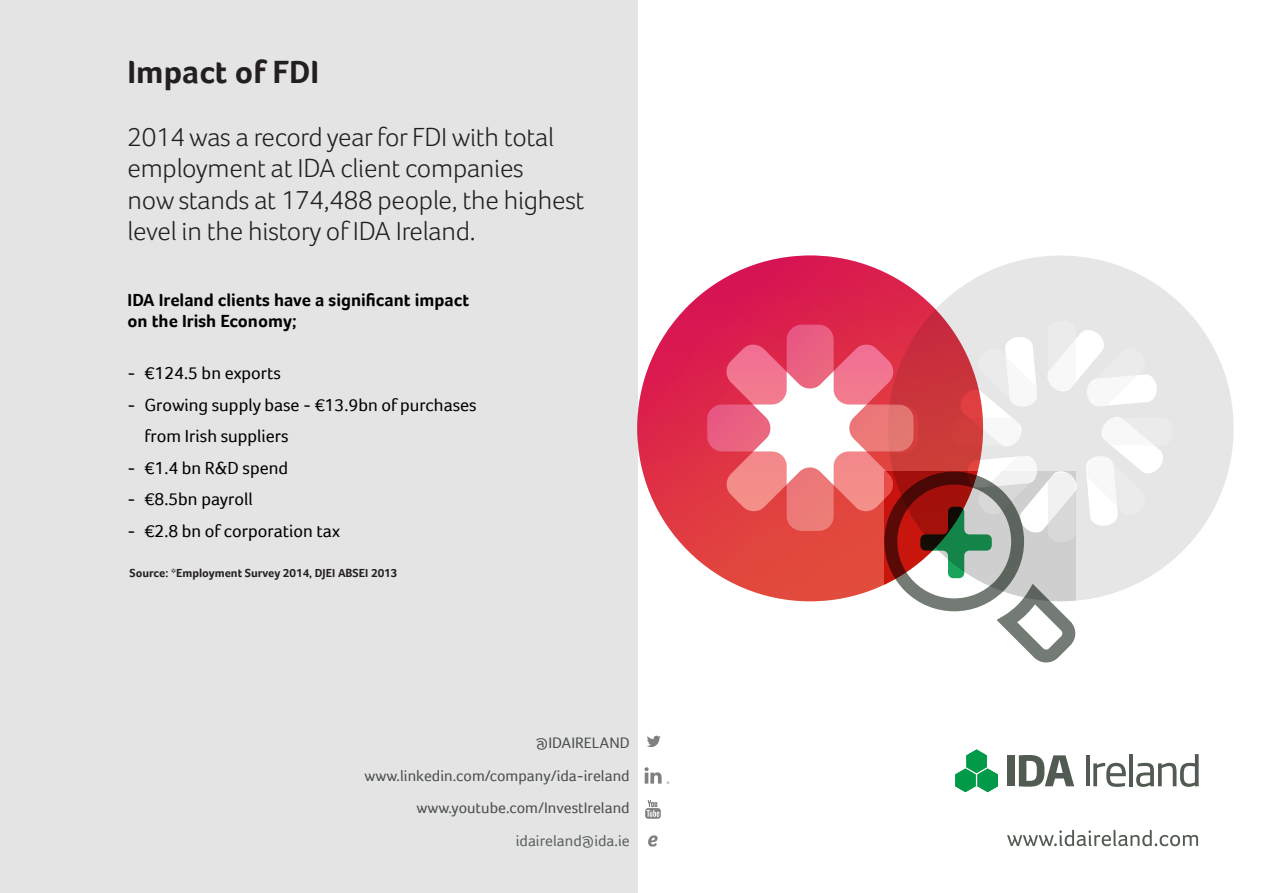
<style>
.page{position:relative;width:1263px;height:893px;background:#fff}
.page>*{position:absolute;margin:0;border:0;box-sizing:border-box;transform-origin:0 0}
.t1{font:700 33px "Foco";color:#231f20}
.t2{font:300 27px/31.5px "Foco";letter-spacing:-.01em;color:#231f20}
.t3{font:18px/31.5px "Foco";color:#000100}
.t4{font:700 18px/21px "Foco";color:#000100}
.t5{font:15.75px/32.4px "Foco";color:#3e4543;text-align:right}
.t6{font:15.75px "Foco";color:#535d55}
.t7{font:700 12px "Foco";color:#231f20}
</style>
<div class="page">
<div style="left:0;top:0;width:638px;height:893px;background:#e4e4e4"></div>
<svg style="left:955px;top:749px;width:43px;height:43px"></svg>
<div style="left:1007px;top:755px;width:8px;height:31px;background:#515b52"></div>
<svg style="left:1019px;top:755px;width:55px;height:32px"></svg>
<hr style="left:1086px;top:755px;width:3px;height:31px;background:#515b52">
<svg style="left:1093px;top:763px;width:33px;height:24px"></svg>
<hr style="left:1129px;top:754px;width:4px;height:32px;background:#515b52">
<svg style="left:1136px;top:754px;width:62px;height:33px"></svg>
<svg style="left:1007px;top:830px;width:191px;height:16px"></svg>
<div style="left:888px;top:256px;width:345px;height:345px;background:#e4e4e4;border-radius:50%"></div>
<svg style="left:637px;top:256px;width:346px;height:312px"></svg>
<svg style="left:708px;top:320px;width:463px;height:342px"></svg>
<svg style="left:644px;top:767px;width:25px;height:17px"></svg>
<svg style="left:647px;top:736px;width:14px;height:11px"></svg>
<svg style="left:645px;top:800px;width:16px;height:18px"></svg>
<svg style="left:648px;top:835px;width:9px;height:12px"></svg>
<p class="t1" style="left:128px;top:52px;width:193px">Impact of FDI</p>
<p class="t2" style="left:128px;top:121px;width:458px">2014 was a record year for FDI with total employment at IDA client companies<br>now stands at 174,488 people, the highest level in the history of IDA Ireland.</p>
<p class="t4" style="left:128px;top:289px;width:343px">IDA Ireland clients have a significant impact on the Irish Economy;</p>
<p class="t3" style="left:128px;top:357px;width:155px">- €124.5 bn exports</p>
<p class="t3" style="left:145px;top:389px;width:334px;text-indent:-17px">- Growing supply base - €13.9bn of purchases from Irish suppliers</p>
<p class="t3" style="left:128px;top:452px;width:162px">- €1.4 bn R&amp;D spend</p>
<p class="t3" style="left:128px;top:483px;width:127px">- €8.5bn payroll</p>
<p class="t3" style="left:128px;top:515px;width:214px">- €2.8 bn of corporation tax</p>
<p class="t7" style="left:130px;top:566px;width:269px">Source: *Employment Survey 2014, DJEI ABSEI 2013</p>
<p class="t5" style="left:365px;top:727px;width:267px">@IDAIRELAND www.linkedin.com/company/ida-ireland www.youtube.com/InvestIreland</p>
<p class="t6" style="left:516px;top:831px;width:115px">idaireland@ida.ie</p>
</div>
